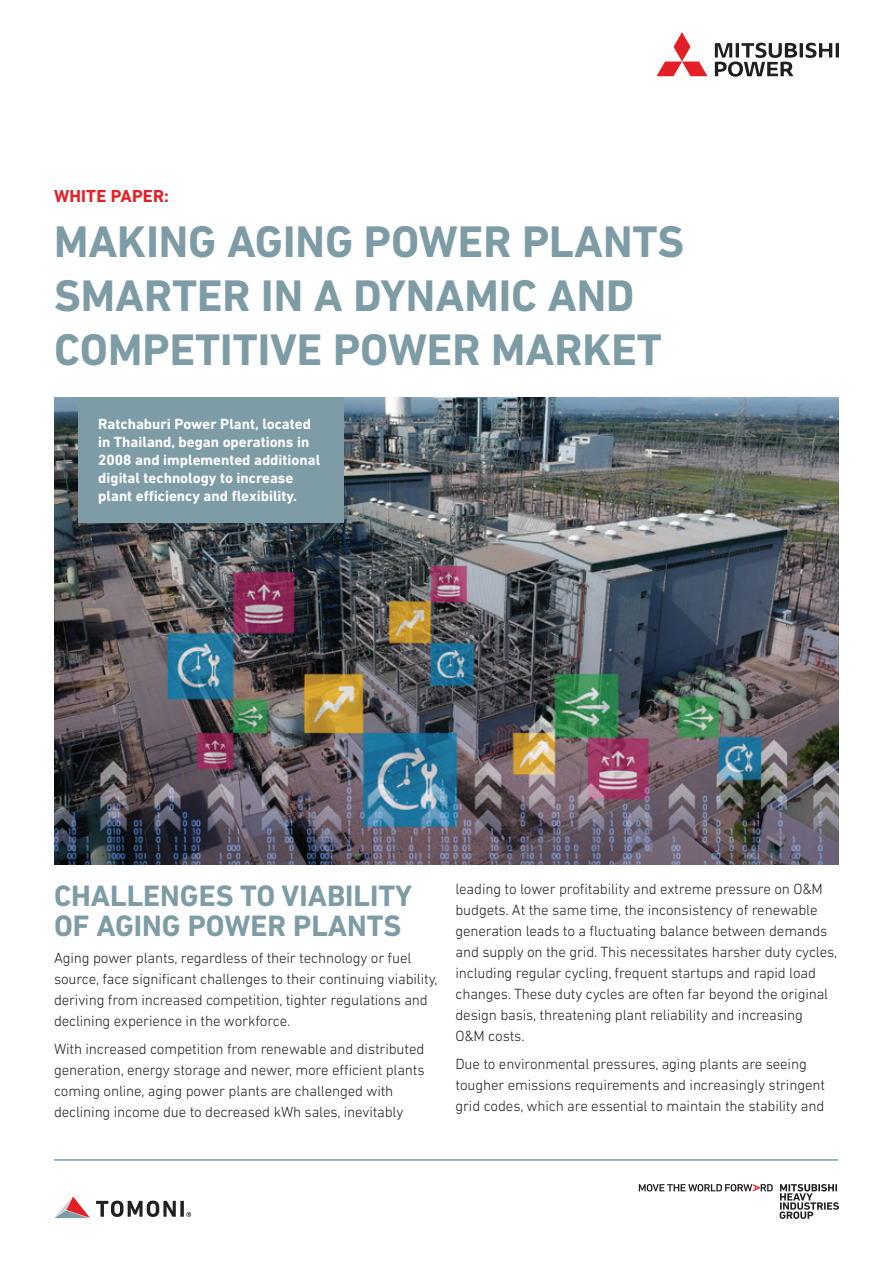
<style>
.page{position:relative;width:893px;height:1263px;background:#fff}
.page>*{position:absolute;margin:0;border:0;box-sizing:border-box;transform-origin:0 0}
.t1{font:700 45px/54px "DIN Next LT Pro";color:#7e9ca5}
.t2{font:700 30px/30px "DIN Next LT Pro";color:#7e9ca5}
.t3{font:700 17.7px "DIN Next LT Pro";letter-spacing:.01em;color:#e41f25}
.t4{font:300 15px/21px "DIN Next LT Pro";letter-spacing:-.01em;color:#231f20}
.t5{font:700 15px/18px "DIN Next LT Pro";color:#fff}
</style>
<div class="page">
<img style="left:54px;top:397px;width:784px;height:467px">
<svg style="left:715px;top:43px;width:124px;height:34px"></svg>
<svg style="left:657px;top:32px;width:50px;height:44px"></svg>
<svg style="left:780px;top:1184px;width:59px;height:35px"></svg>
<svg style="left:639px;top:1184px;width:134px;height:7px"></svg>
<hr style="left:54px;top:1159px;width:784px;height:2px;background:#7e9ca5">
<div style="left:78px;top:397px;width:266px;height:125px;background:#7e9ca5"></div>
<svg style="left:54px;top:1196px;width:36px;height:22px"></svg>
<svg style="left:96px;top:1200px;width:80px;height:17px"></svg>
<svg style="left:180px;top:1201px;width:4px;height:16px"></svg>
<svg style="left:186px;top:1212px;width:5px;height:5px"></svg>
<p class="t3" style="left:54px;top:186px;width:117px">WHITE PAPER:</p>
<h1 class="t1" style="left:54px;top:215px;width:632px">MAKING AGING POWER PLANTS<br>SMARTER IN A DYNAMIC AND<br>COMPETITIVE POWER MARKET</h1>
<p class="t5" style="left:98px;top:415px;width:223px">Ratchaburi Power Plant, located in Thailand, began operations in 2008 and implemented additional digital technology to increase plant efficiency and flexibility.</p>
<h2 class="t2" style="left:54px;top:880px;width:360px">CHALLENGES TO VIABILITY<br>OF AGING POWER PLANTS</h2>
<p class="t4" style="left:54px;top:948px;width:385px">Aging power plants, regardless of their technology or fuel source, face significant challenges to their continuing viability, deriving from increased competition, tighter regulations and declining experience in the workforce.</p>
<p class="t4" style="left:54px;top:1038px;width:372px">With increased competition from renewable and distributed generation, energy storage and newer, more efficient plants coming online, aging power plants are challenged with declining income due to decreased kWh sales, inevitably</p>
<p class="t4" style="left:455px;top:879px;width:383px">leading to lower profitability and extreme pressure on O&amp;M budgets. At the same time, the inconsistency of renewable generation leads to a fluctuating balance between demands and supply on the grid. This necessitates harsher duty cycles, including regular cycling, frequent startups and rapid load changes. These duty cycles are often far beyond the original design basis, threatening plant reliability and increasing<br>O&amp;M costs.</p>
<p class="t4" style="left:455px;top:1053px;width:371px">Due to environmental pressures, aging plants are seeing tougher emissions requirements and increasingly stringent grid codes, which are essential to maintain the stability and</p>
</div>
